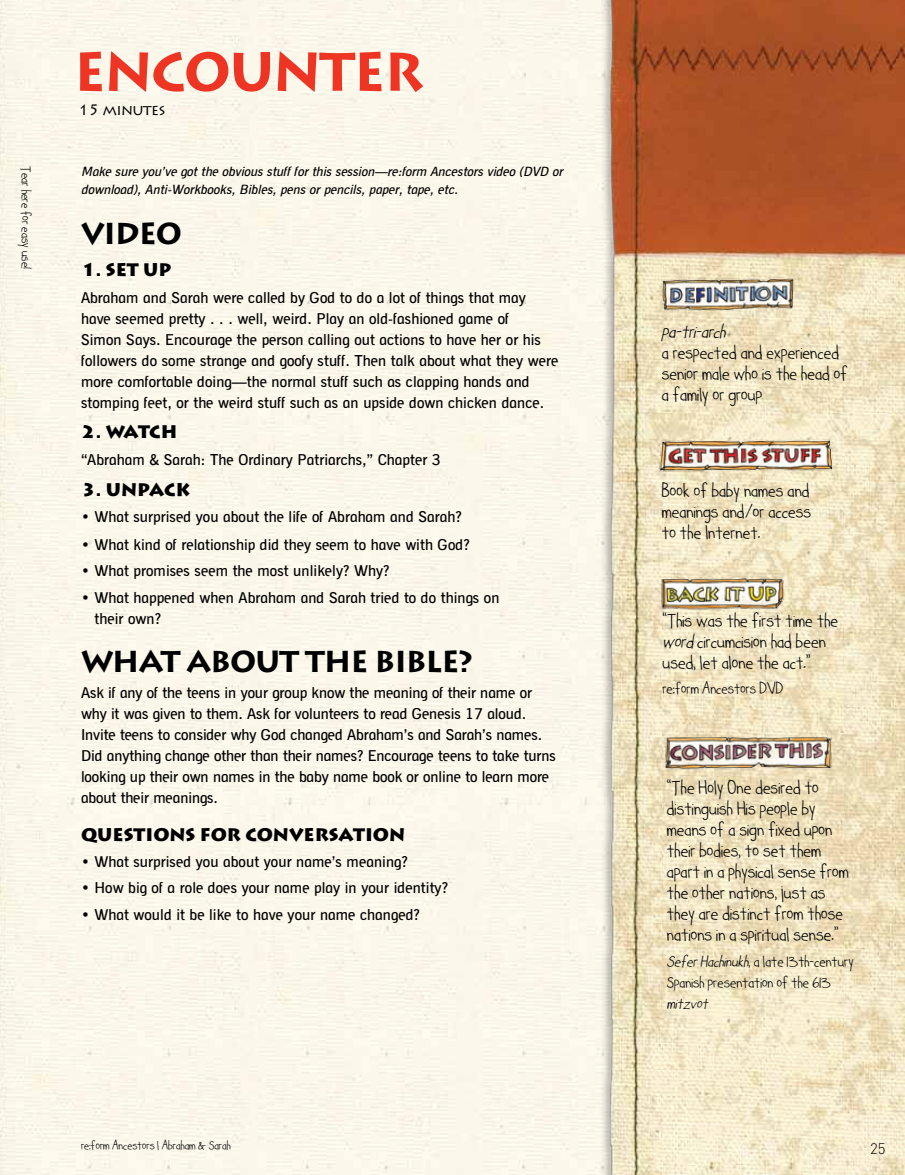
<style>
.page{position:relative;width:905px;height:1175px;background:#fff}
.page>*{position:absolute;margin:0;border:0;box-sizing:border-box;transform-origin:0 0}
.t1{font:700 54px "Lithos";letter-spacing:-.035em;color:#ee3524}
.t2{font:700 30px "Lithos";letter-spacing:-.035em;color:#000}
.t3{font:900 18px "Lithos Pro";color:#000}
.t4{font:15px/21px "VSV Alergia Regular";color:#000}
.t5{font:15px "Lithos Pro";letter-spacing:-.035em;color:#000}
.t6{font:300 15px "DINOT";color:#000}
.t7{font:12.75px/21px "Soupiset Hand 0.3 Slow";color:#000}
.t8{font:italic 12.75px/18px "VSV Alergia Regular";color:#000}
.t9{font:italic 12.75px "Soupiset Hand 0.3 Slow";color:#000}
.t10{font:10.5px/21px "Soupiset Hand 0.3 Slow";color:#000}
.t11{font:italic 10.5px "Soupiset Hand 0.3 Slow";color:#000}
.t12{font:9px "Soupiset Hand 0.3 Slow";color:#000}
.t13{font:8.25px "Soupiset Hand 0.3 Slow";color:#000}
.s1{font-style:italic}
</style>
<div class="page">
<img style="left:586px;top:0;width:318px;height:1174px">
<img style="left:651px;top:429px;width:189px;height:52px">
<img style="left:653px;top:272px;width:154px;height:46px">
<img style="left:644px;top:567px;width:157px;height:44px">
<img style="left:660px;top:726px;width:179px;height:51px">
<p class="t12" style="left:31px;top:166px;width:104px;rotate:90deg">Tear here for easy use!</p>
<h1 class="t1" style="left:73px;top:40px;width:345px">ENCOUNTER</h1>
<p class="t5" style="left:79px;top:101px;width:89px">15 minutes</p>
<p class="t8" style="left:81px;top:163px;width:486px">Make sure you’ve gotthe obviousstuffforthissession—re:form Ancestorsvideo (DVD or download),Anti-Workbooks,Bibles,pensorpencils,paper,tape,etc.</p>
<h2 class="t2" style="left:81px;top:215px;width:102px">VIDEO</h2>
<p class="t3" style="left:81px;top:259px;width:89px">1. SET UP</p>
<p class="t4" style="left:81px;top:287px;width:479px">Abraham and Sarah were called by God to do a lot of things that may have seemed pretty . . . well, weird. Play an old-fashioned game of<br>Simon Says. Encourage the person calling out actions to have her or his followers do some strange and goofy stuff. Then talk about what they were more comfortable doing—the normal stuff such as clapping hands and stomping feet, or the weird stuff such as an upside down chicken dance.</p>
<p class="t3" style="left:81px;top:421px;width:98px">2. WATCH</p>
<p class="t4" style="left:81px;top:449px;width:361px">“Abraham &amp; Sarah: The Ordinary Patriarchs,” Chapter 3</p>
<p class="t3" style="left:81px;top:478px;width:111px">3. UNPACK</p>
<p class="t4" style="left:81px;top:506px;width:382px">• What surprised you about the life of Abraham and Sarah?</p>
<p class="t4" style="left:81px;top:534px;width:390px">• What kind of relationship did they seem to have with God?</p>
<p class="t4" style="left:81px;top:560px;width:310px">• What promises seem the most unlikely? Why?</p>
<p class="t4" style="left:94px;top:586px;width:406px;text-indent:-13px">• What happened when Abraham and Sarah tried to do things on their own?</p>
<h2 class="t2" style="left:81px;top:643px;width:54px">WHAT</h2>
<h2 class="t2" style="left:186px;top:643px;width:24px">ABO</h2>
<h2 class="t2" style="left:255px;top:643px;width:219px">UT TH E BIBLE?</h2>
<p class="t4" style="left:81px;top:682px;width:476px">Ask if any of the teens in your group know the meaning of their name or why it was given to them. Ask for volunteers to read Genesis 17 aloud.<br>Invite teens to consider why God changed Abraham’s and Sarah’s names.<br>Did anything change other than their names? Encourage teens to take turns looking up their own names in the baby name book or online to learn more about their meanings.</p>
<p class="t3" style="left:81px;top:823px;width:325px">QUESTIONS FOR CONVERSATION</p>
<p class="t4" style="left:81px;top:851px;width:328px">• What surprised you about your name’s meaning?</p>
<p class="t4" style="left:81px;top:877px;width:369px">• How big of a role does your name play in your identity?</p>
<p class="t4" style="left:81px;top:903px;width:340px">• What would it be like to have your name changed?</p>
<p class="t13" style="left:81px;top:1141px;width:151px">re:form Ancestors | Abraham &amp; Sarah</p>
<p class="t9" style="left:662px;top:325px;width:71px">pa-tri-arch</p>
<p class="t7" style="left:662px;top:342px;width:187px">a respected and experienced senior male who is the head of a family or group</p>
<p class="t7" style="left:662px;top:481px;width:151px">Book of baby names and meanings and/or access to the Internet.</p>
<p class="t7" style="left:662px;top:611px;width:177px">“This was the first time the <span class="s1">word</span>circumcision had been used, let alone the act.”</p>
<p class="t10" style="left:662px;top:679px;width:122px">re:form Ancestors DVD</p>
<p class="t7" style="left:667px;top:778px;width:183px">“The Holy One desired to distinguish His people by means of a sign fixed upon their bodies, to set them apart in a physical sense from the other nations, just as they are distinct from those nations in a spiritual sense.”</p>
<p class="t10" style="left:667px;top:951px;width:188px"><span class="s1">SeferHachinukh</span>, a late 13th-century<br>Spanish presentation of the 613</p>
<p class="t11" style="left:667px;top:998px;width:47px">mitzvot</p>
<p class="t6" style="left:870px;top:1138px;width:17px">25</p>
</div>
